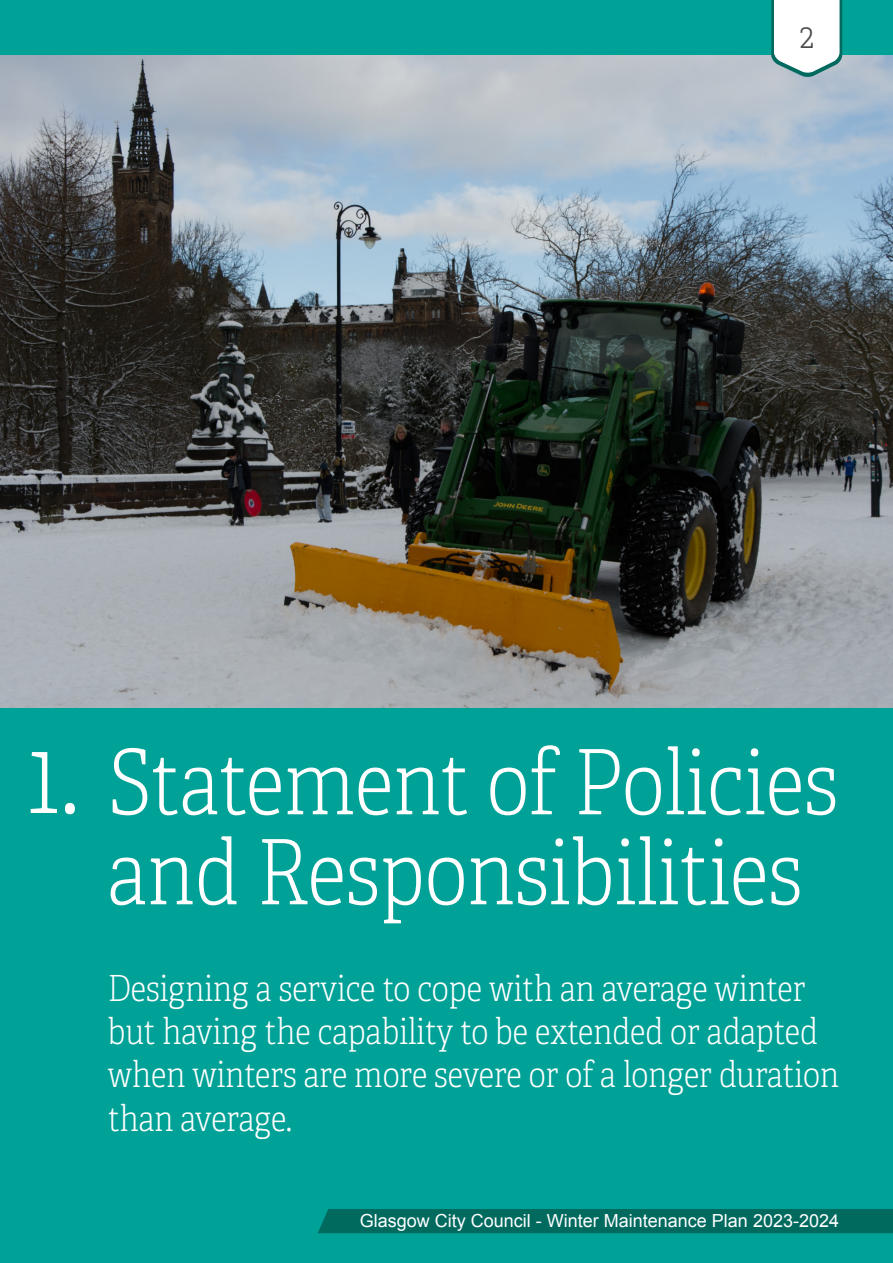
<style>
.page{position:relative;width:893px;height:1263px;background:#fff}
.page>*{position:absolute;margin:0;border:0;box-sizing:border-box;transform-origin:0 0}
.Main_heading{font:100 108px "Adelle Condensed";color:#fff}
.Main_heading-2{font:100 90px/90px "Adelle Condensed";color:#fff}
.t1{font:100 36px/43.2px "Adelle Condensed";color:#fff}
.t2{font:100 36px "Adelle Condensed";color:#4b4c4d}
.t3{font:18px "Arial";color:#fff}
</style>
<div class="page">
<img style="left:0;top:54px;width:893px;height:654px">
<div style="left:0;top:708px;width:893px;height:555px;background:#00a197"></div>
<div style="left:0;top:0;width:893px;height:54px;background:#00a197"></div>
<svg style="left:771px;top:0;width:71px;height:77px;background:#dbe8e8"></svg>
<div style="left:318px;top:1209px;width:575px;height:24px;background:#006a5f"></div>
<p class="t2" style="left:800px;top:14px;width:15px">2</p>
<p class="Main_heading" style="left:27px;top:710px;width:54px">1.</p>
<p class="Main_heading-2" style="left:108px;top:740px;width:732px">Statement of Policies and Responsibilities</p>
<p class="t1" style="left:108px;top:967px;width:733px">Designing a service to cope with an average winter but having the capability to be extended or adapted when winters are more severe or of a longer duration than average.</p>
<p class="t3" style="left:360px;top:1209px;width:481px">Glasgow City Council - Winter Maintenance Plan 2023-2024</p>
</div>
